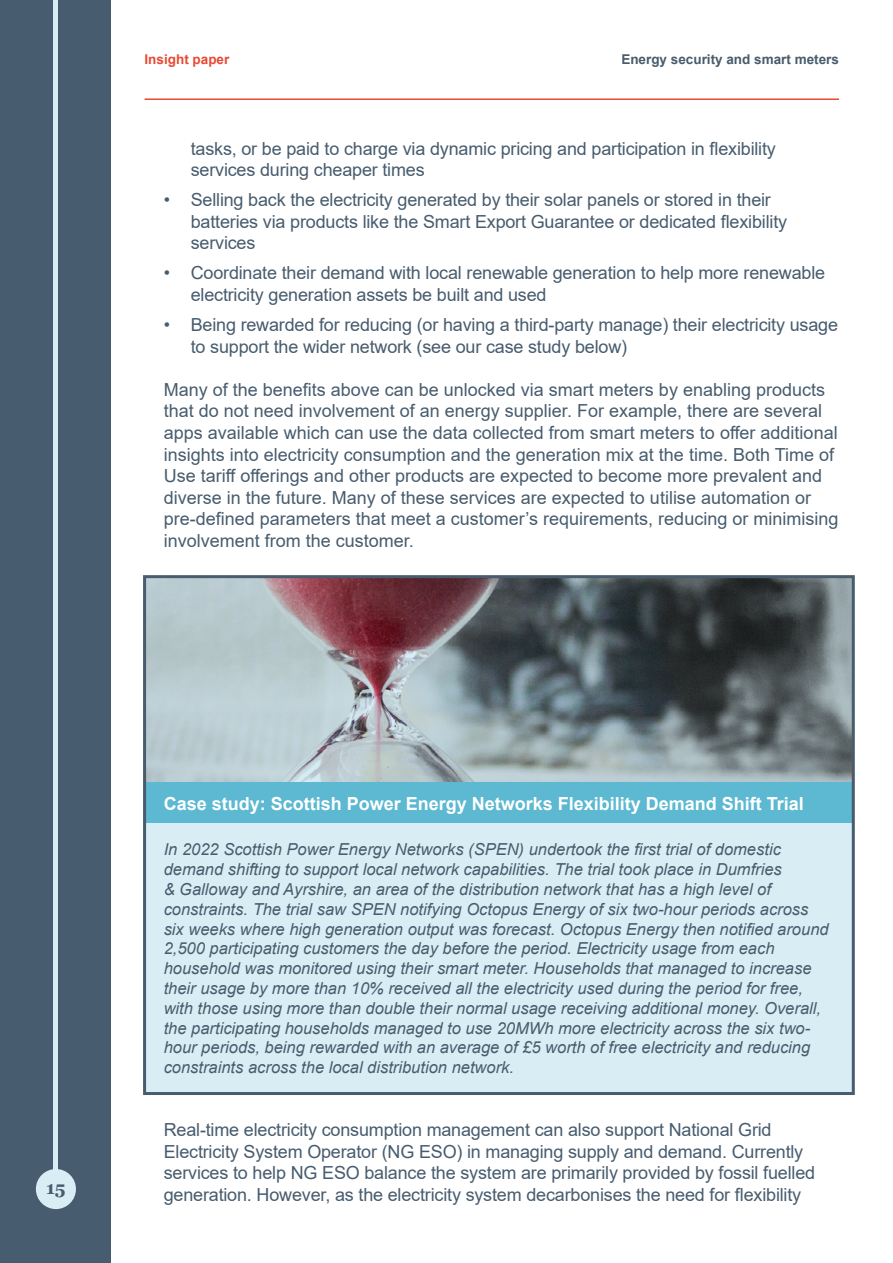
<style>
.page{position:relative;width:893px;height:1263px;background:#fff}
.page>*{position:absolute;margin:0;border:0;box-sizing:border-box;transform-origin:0 0}
.t1{font:18px/21.6px "Arial";letter-spacing:-.01em;color:#475c6e}
.t2{font:700 18px "Arial";color:#fff}
.t3{font:700 18px "Georgia";color:#485c6d}
.t4{font:italic 16.5px/19.8px "Arial";color:#485c6d}
.t5{font:700 13.5px "Arial";color:#485c6d}
.t6{font:700 13.5px "Arial";color:#e94934}
</style>
<div class="page">
<div style="left:0;top:0;width:111px;height:1263px;background:#475c6e"></div>
<hr style="left:54px;top:0;width:4px;height:1206px;background:#d9edf5">
<div style="left:36px;top:1169px;width:40px;height:40px;background:#d9edf5;border-radius:50%"></div>
<hr style="left:145px;top:98px;width:694px;height:2px;background:#e94934">
<div style="left:145px;top:682px;width:708px;height:413px;background:#d9eef4"></div>
<img style="left:147px;top:579px;width:704px;height:204px">
<div style="left:145px;top:783px;width:708px;height:40px;background:#5db8d1"></div>
<div style="left:143px;top:575px;width:712px;height:520px;border:3px solid #485c6d"></div>
<p class="t6" style="left:145px;top:50px;width:86px">Insight paper</p>
<p class="t5" style="left:621px;top:50px;width:219px">Energy security and smart meters</p>
<p class="t1" style="left:191px;top:137px;width:587px">tasks, or be paid to charge via dynamic pricing and participation in flexibility services during cheaper times</p>
<p class="t1" style="left:191px;top:189px;width:598px;text-indent:-27px">• Selling back the electricity generated by their solar panels or stored in their batteries via products like the Smart Export Guarantee or dedicated flexibility services</p>
<p class="t1" style="left:191px;top:262px;width:636px;text-indent:-27px">• Coordinate their demand with local renewable generation to help more renewable electricity generation assets be built and used</p>
<p class="t1" style="left:191px;top:314px;width:649px;text-indent:-27px">• Being rewarded for reducing (or having a third-party manage) their electricity usage to support the wider network (see our case study below)</p>
<p class="t1" style="left:164px;top:378px;width:676px">Many of the benefits above can be unlocked via smart meters by enabling products that do not need involvement of an energy supplier. For example, there are several apps available which can use the data collected from smart meters to offer additional insights into electricity consumption and the generation mix at the time. Both Time of Use tariff offerings and other products are expected to become more prevalent and diverse in the future. Many of these services are expected to utilise automation or pre-defined parameters that meet a customer’s requirements, reducing or minimising involvement from the customer.</p>
<p class="t3" style="left:46px;top:1176px;width:21px">15</p>
<p class="t2" style="left:164px;top:791px;width:642px">Case study: Scottish Power Energy Networks Flexibility Demand Shift Trial</p>
<p class="t4" style="left:164px;top:840px;width:666px">In 2022 Scottish Power Energy Networks (SPEN) undertook the first trial of domestic demand shifting to support local network capabilities. The trial took place in Dumfries<br>&amp; Galloway and Ayrshire, an area of the distribution network that has a high level of constraints. The trial saw SPEN notifying Octopus Energy of six two-hour periods across six weeks where high generation output was forecast. Octopus Energy then notified around 2,500 participating customers the day before the period. Electricity usage from each household was monitored using their smart meter. Households that managed to increase their usage by more than 10% received all the electricity used during the period for free, with those using more than double their normal usage receiving additional money. Overall, the participating households managed to use 20MWh more electricity across the six two&shy;hour periods, being rewarded with an average of £5 worth of free electricity and reducing constraints across the local distribution network.</p>
<p class="t1" style="left:164px;top:1119px;width:653px">Real-time electricity consumption management can also support National Grid Electricity System Operator (NG ESO) in managing supply and demand. Currently services to help NG ESO balance the system are primarily provided by fossil fuelled generation. However, as the electricity system decarbonises the need for flexibility</p>
</div>
